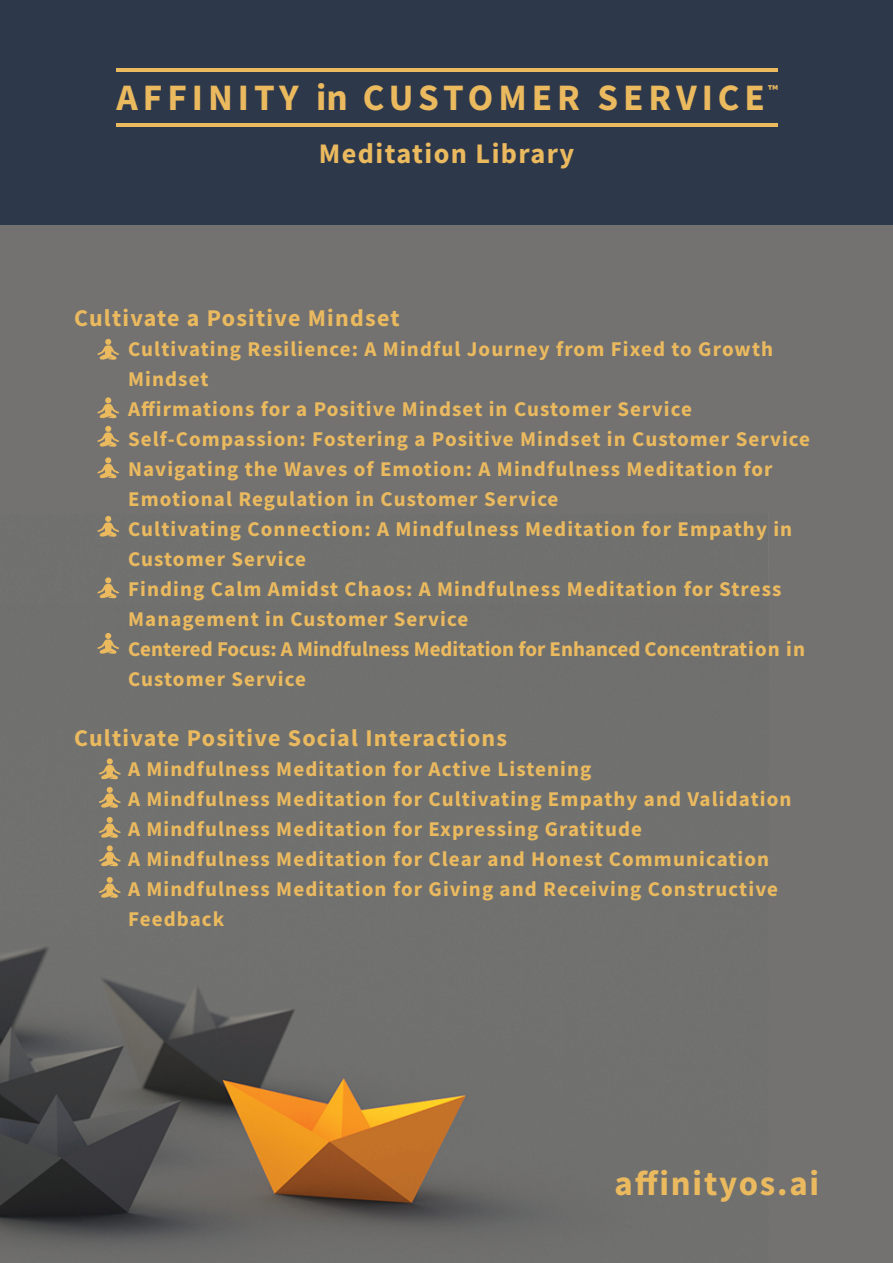
<style>
.page{position:relative;width:893px;height:1263px;background:#fff}
.page>*{position:absolute;margin:0;border:0;box-sizing:border-box;transform-origin:0 0}
.t1{font:700 37.35px "Source Sans Pro";letter-spacing:.135em;color:#ebba5f}
.t2{font:700 34.8px "Source Sans Pro";letter-spacing:.05em;color:#ebba5f}
.t3{font:700 28.35px "Source Sans Pro";letter-spacing:.05em;color:#ebba5f}
.t4{font:700 24px "Source Sans Pro";letter-spacing:.05em;color:#ebba5f}
.t5{font:700 21px/30px "Source Sans Pro";letter-spacing:.05em;color:#ebba5f}
.t6{font:700 14.55px "Source Sans Pro";color:#ebba5f}
</style>
<div class="page">
<div style="left:1px;top:224px;width:892px;height:1039px;background:#737271"></div>
<img style="left:1px;top:947px;width:539px;height:304px">
<div style="left:1px;top:0;width:892px;height:224px;background:#2e384b"></div>
<hr style="left:117px;top:68px;width:661px;height:4px;background:#ebba5f">
<hr style="left:117px;top:123px;width:661px;height:4px;background:#ebba5f">
<svg style="left:97px;top:339px;width:22px;height:21px"></svg>
<svg style="left:97px;top:397px;width:22px;height:22px"></svg>
<svg style="left:97px;top:426px;width:22px;height:21px"></svg>
<svg style="left:97px;top:457px;width:22px;height:22px"></svg>
<svg style="left:97px;top:516px;width:22px;height:21px"></svg>
<svg style="left:97px;top:577px;width:22px;height:22px"></svg>
<svg style="left:99px;top:758px;width:22px;height:22px"></svg>
<svg style="left:99px;top:787px;width:22px;height:21px"></svg>
<svg style="left:99px;top:817px;width:22px;height:21px"></svg>
<svg style="left:99px;top:845px;width:22px;height:22px"></svg>
<svg style="left:99px;top:877px;width:22px;height:21px"></svg>
<svg style="left:97px;top:633px;width:22px;height:21px"></svg>
<h1 class="t1" style="left:116px;top:72px;width:650px">AFFINITY in CUSTOMER SERVICE</h1>
<p class="t6" style="left:768px;top:80px;width:11px">™</p>
<h3 class="t3" style="left:319px;top:134px;width:257px">Meditation Library</h3>
<p class="t4" style="left:74px;top:302px;width:327px">Cultivate a Positive Mindset</p>
<p class="t5" style="left:128px;top:334px;width:684px">Cultivating Resilience: A Mindful Journey from Fixed to Growth Mindset<br>Affirmations for a Positive Mindset in Customer Service Self-Compassion: Fostering a Positive Mindset in Customer Service Navigating the Waves of Emotion: A Mindfulness Meditation for Emotional Regulation in Customer Service<br>Cultivating Connection: A Mindfulness Meditation for Empathy in Customer Service<br>Finding Calm Amidst Chaos: A Mindfulness Meditation for Stress Management in Customer Service<br>Centered Focus: A Mindfulness Meditation for Enhanced Concentration in Customer Service</p>
<p class="t4" style="left:74px;top:722px;width:435px">Cultivate Positive Social Interactions</p>
<p class="t5" style="left:128px;top:754px;width:665px">A Mindfulness Meditation for Active Listening<br>A Mindfulness Meditation for Cultivating Empathy and Validation A Mindfulness Meditation for Expressing Gratitude<br>A Mindfulness Meditation for Clear and Honest Communication<br>A Mindfulness Meditation for Giving and Receiving Constructive Feedback</p>
<h2 class="t2" style="left:614px;top:1159px;width:206px">affinityos.ai</h2>
</div>
